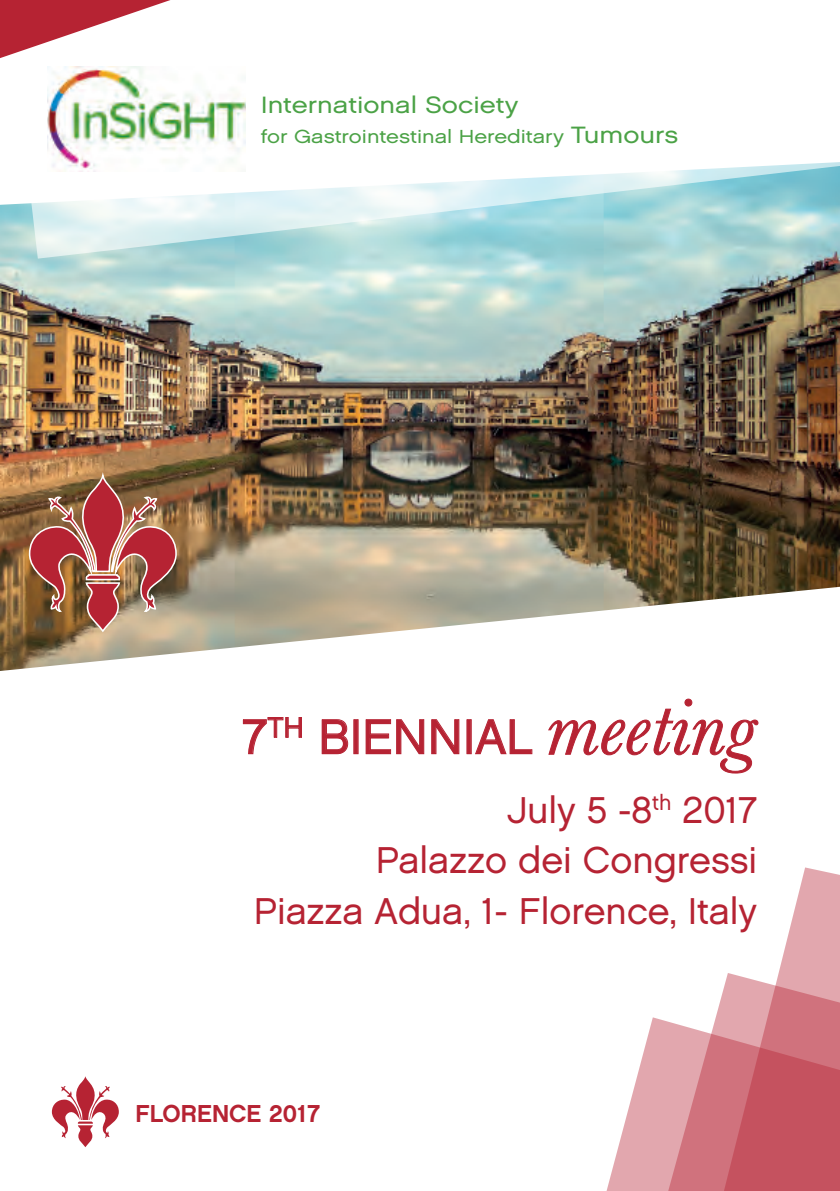
<style>
.page{position:relative;width:840px;height:1191px;background:#fff}
.page>*{position:absolute;margin:0;border:0;box-sizing:border-box;transform-origin:0 0}
.t1{font:49px "Chalet London Nineteen Sixty";color:#b62333}
.t2{font:37.2px/50.6px "Chalet London Nineteen Sixty";color:#b62333;text-align:right}
.t3{font:24.4px "Chalet New York Nineteen Eighty";color:#b62333}
.t4{font:23.6px "Chalet London Nineteen Sixty";color:#4ba246;scale:1.16 1}
.t5{font:18.8px "Chalet London Nineteen Sixty";color:#4ba246;scale:1.16 1}
.s1{font-size:23.6px}
.s2{font-family:"Baskerville";font-style:italic;font-size:81.4px}
</style>
<div class="page">
<img style="left:0;top:259px;width:839px;height:412px">
<svg style="left:0;top:205px;width:839px;height:54px;background:#b7dddf"></svg>
<svg style="left:0;top:100px;width:839px;height:105px"></svg>
<svg style="left:243px;top:717px;width:59px;height:37px"></svg>
<svg style="left:321px;top:719px;width:27px;height:35px"></svg>
<svg style="left:365px;top:719px;width:59px;height:35px"></svg>
<svg style="left:431px;top:719px;width:28px;height:35px"></svg>
<svg style="left:475px;top:719px;width:57px;height:35px"></svg>
<svg style="left:548px;top:698px;width:210px;height:76px"></svg>
<img style="left:48px;top:100px;width:198px;height:72px">
<img style="left:28px;top:467px;width:149px;height:166px">
<svg style="left:0;top:0;width:246px;height:100px"></svg>
<svg style="left:52px;top:1076px;width:67px;height:71px"></svg>
<svg style="left:606px;top:1141px;width:14px;height:50px"></svg>
<svg style="left:620px;top:1017px;width:38px;height:174px;fill:#e2a7ae"></svg>
<svg style="left:658px;top:867px;width:181px;height:324px"></svg>
<p class="t4" style="left:260px;top:90px;width:223px">International Society</p>
<p class="t5" style="left:260px;top:124px;width:361px">for Gastrointestinal Hereditary <span class="s1">Tumours</span></p>
<h1 class="t1" style="left:242px;top:706px;width:514px">7<sup>TH</sup> BIENNIAL <span class="s2">meeting</span></h1>
<p class="t2" style="left:254px;top:784px;width:504px">July 5 -8<sup>th</sup> 2017<br>Palazzo dei Congressi<br>Piazza Adua, 1- Florence, Italy</p>
<p class="t3" style="left:135px;top:1098px;width:186px">FLORENCE 2017</p>
</div>
